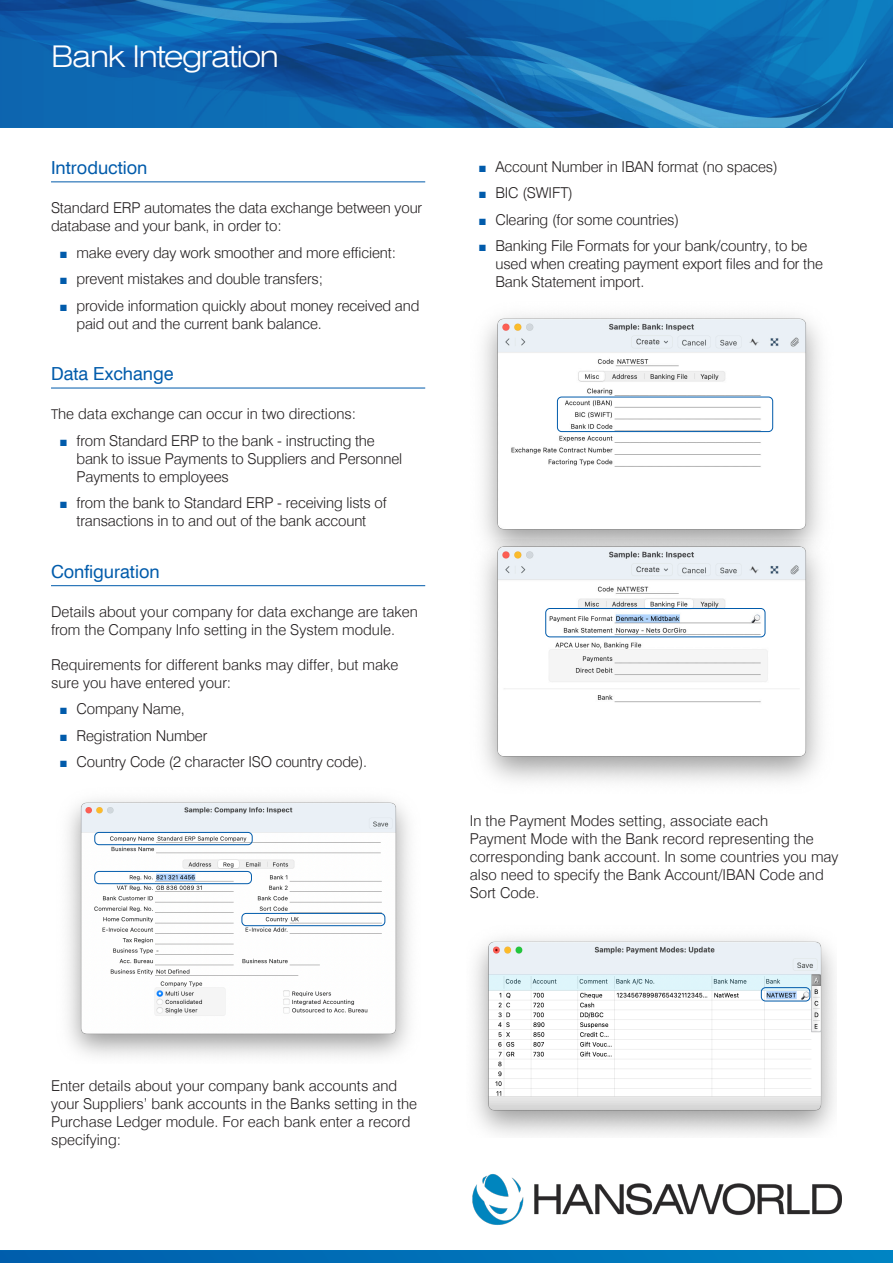
<style>
.page{position:relative;width:893px;height:1263px;background:#fff}
.page>*{position:absolute;margin:0;border:0;box-sizing:border-box;transform-origin:0 0}
.t1{font:30px "Swiss Delux Light Extended";letter-spacing:-.045em;color:#fff}
.t2{font:18px "Swiss Delux Roman";color:#015bab}
.t3{font:300 15px/18px "Swiss Delux";letter-spacing:-.01em;color:#231f20}
.s1{font-family:"Arial";font-weight:400;font-size:13.5px;color:#015bab}
.s2{font-size:13.5px}
</style>
<div class="page">
<img style="left:0;top:1250px;width:893px;height:13px">
<img style="left:0;top:0;width:893px;height:128px">
<img style="left:472px;top:1174px;width:370px;height:51px">
<hr style="left:51px;top:182px;width:374px;height:1px;background:#015bab">
<hr style="left:51px;top:388px;width:374px;height:1px;background:#015bab">
<hr style="left:51px;top:585px;width:374px;height:1px;background:#015bab">
<img style="left:68px;top:799px;width:341px;height:257px">
<div style="left:94px;top:832px;width:159px;height:13px;border:1px solid #015bab;border-radius:4px"></div>
<div style="left:94px;top:871px;width:158px;height:13px;border:1px solid #015bab;border-radius:4px"></div>
<div style="left:242px;top:913px;width:143px;height:13px;border:1px solid #015bab;border-radius:4px"></div>
<img style="left:483px;top:315px;width:337px;height:224px">
<div style="left:557px;top:397px;width:216px;height:35px;border:1px solid #015bab;border-radius:4px"></div>
<img style="left:483px;top:539px;width:337px;height:242px">
<div style="left:545px;top:608px;width:220px;height:29px;border:1px solid #015bab;border-radius:4px"></div>
<img style="left:475px;top:938px;width:360px;height:197px">
<div style="left:761px;top:987px;width:49px;height:14px;border:1px solid #015bab;border-radius:4px"></div>
<h1 class="t1" style="left:51px;top:38px;width:230px">Bank Integration</h1>
<p class="t2" style="left:51px;top:157px;width:98px">Introduction</p>
<p class="t3" style="left:51px;top:199px;width:373px">Standard ERP automates the data exchange between your database and your bank, in order to:</p>
<p class="t3" style="left:60px;top:244px;width:338px"><span class="s1">■</span> make every day work smoother and more efficient:</p>
<p class="t3" style="left:60px;top:270px;width:265px"><span class="s1">■</span> prevent mistakes and double transfers;</p>
<p class="t3" style="left:77px;top:297px;width:344px;text-indent:-17px"><span class="s1">■</span> provide information quickly about money received and paid out and the current bank balance.</p>
<p class="t2" style="left:51px;top:363px;width:124px">Data Exchange</p>
<p class="t3" style="left:51px;top:405px;width:307px"><span class="s2">T</span>he data exchange can occur in two directions:</p>
<p class="t3" style="left:77px;top:432px;width:327px;text-indent:-17px"><span class="s1">■</span> from Standard ERP to the bank - instructing the bank to issue Payments to Suppliers and Personnel<br>Payments to employees</p>
<p class="t3" style="left:60px;top:494px;width:329px;text-align:center"><span class="s1">■</span> from the bank to Standard ERP - receiving lists of transactions in to and out of the bank account</p>
<p class="t2" style="left:51px;top:560px;width:110px">Configuration</p>
<p class="t3" style="left:51px;top:603px;width:368px">Details about your company for data exchange are taken from the Company Info setting in the System module.</p>
<p class="t3" style="left:51px;top:656px;width:349px">Requirements for different banks may differ, but make sure you have entered your:</p>
<p class="t3" style="left:60px;top:700px;width:127px"><span class="s1">■</span> Company Name,</p>
<p class="t3" style="left:60px;top:727px;width:149px"><span class="s1">■</span> Registration Number</p>
<p class="t3" style="left:60px;top:753px;width:309px"><span class="s1">■</span> Country Code (2 character ISO country code).</p>
<p class="t3" style="left:478px;top:158px;width:301px"><span class="s1">■</span> Account Number in IBAN format (no spaces)</p>
<p class="t3" style="left:478px;top:184px;width:96px"><span class="s1">■</span> BIC (SWIFT)</p>
<p class="t3" style="left:478px;top:211px;width:202px"><span class="s1">■</span> Clearing (for some countries)</p>
<p class="t3" style="left:495px;top:237px;width:329px;text-indent:-17px"><span class="s1">■</span> Banking File Formats for your bank/country, to be used when creating payment export files and for the<br>Bank Statement import.</p>
<p class="t3" style="left:470px;top:812px;width:370px">In the Payment Modes setting, associate each<br>Payment Mode with the Bank record representing the corresponding bank account. In some countries you may also need to specify the Bank Account/IBAN Code and Sort Code.</p>
<p class="t3" style="left:51px;top:1076px;width:368px">Enter details about your company bank accounts and your Suppliers’ bank accounts in the Banks setting in the Purchase Ledger module. For each bank enter a record specifying:</p>
</div>
